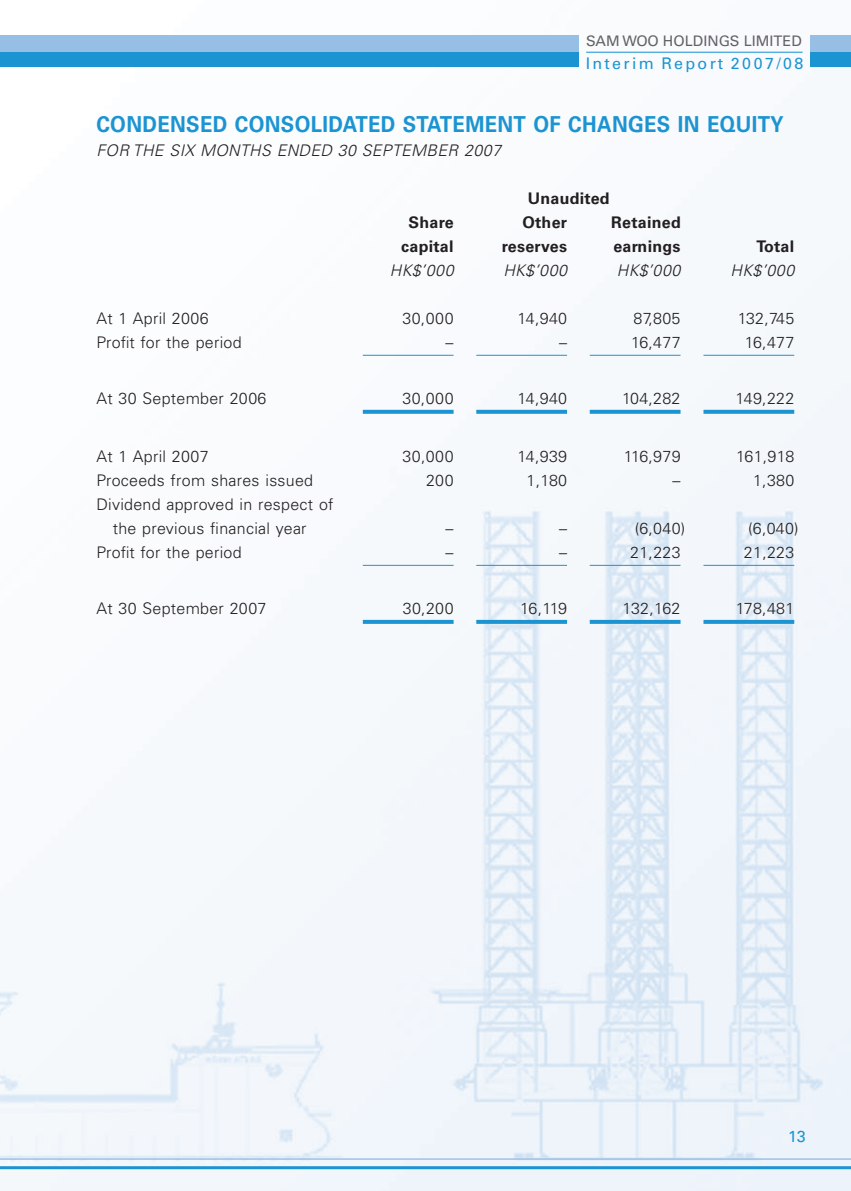
<style>
.page{position:relative;width:851px;height:1191px;background:#fff}
.page>*{position:absolute;margin:0;border:0;box-sizing:border-box;transform-origin:0 0}
.t1{font:700 22px "Univers LT Std";letter-spacing:.015em;color:#1c94d2;scale:.92 1}
.t2{font:300 16px/24px "Univers LT Std";letter-spacing:.015em;color:#231f20}
.t3{font:italic 300 16px "Univers LT Std";letter-spacing:.015em;color:#231f20}
.t4{font:700 16px "Univers LT Std";letter-spacing:.015em;color:#231f20}
.t5{font:16px "Univers LT Std";letter-spacing:.145em;color:#1c94d2}
.t6{font:14.6px "Univers LT Std";color:#636366}
</style>
<div class="page">
<img style="left:0;top:35px;width:850px;height:1156px">
<div style="left:810px;top:35px;width:40px;height:32px;background:#1c94d2"></div>
<div style="left:810px;top:35px;width:40px;height:17px;background:#97bfe6"></div>
<hr style="left:586px;top:52px;width:216px;height:1px;background:#1c94d2">
<div style="left:0;top:35px;width:578px;height:32px;background:#1c94d2"></div>
<div style="left:0;top:35px;width:578px;height:17px;background:#97bfe6"></div>
<hr style="left:0;top:1166px;width:850px;height:3px;background:#1c94d2">
<hr style="left:0;top:1158px;width:850px;height:1px;background:#97bfe6">
<hr style="left:363px;top:355px;width:90px;height:1px;background:#1c94d2">
<hr style="left:476px;top:355px;width:91px;height:1px;background:#1c94d2">
<hr style="left:589px;top:355px;width:91px;height:1px;background:#1c94d2">
<hr style="left:703px;top:355px;width:91px;height:1px;background:#1c94d2">
<svg style="left:363px;top:410px;width:90px;height:4px"></svg>
<svg style="left:476px;top:410px;width:91px;height:4px"></svg>
<svg style="left:589px;top:410px;width:91px;height:4px"></svg>
<svg style="left:703px;top:410px;width:91px;height:4px"></svg>
<hr style="left:363px;top:565px;width:90px;height:1px;background:#1c94d2">
<hr style="left:476px;top:565px;width:91px;height:1px;background:#1c94d2">
<hr style="left:589px;top:565px;width:91px;height:1px;background:#1c94d2">
<hr style="left:703px;top:565px;width:91px;height:1px;background:#1c94d2">
<svg style="left:363px;top:620px;width:90px;height:4px"></svg>
<svg style="left:476px;top:620px;width:91px;height:4px"></svg>
<svg style="left:589px;top:620px;width:91px;height:4px"></svg>
<svg style="left:703px;top:620px;width:91px;height:4px"></svg>
<p class="t6" style="left:586px;top:32px;width:217px">SAM WOO HOLDINGS LIMITED</p>
<p class="t5" style="left:585px;top:54px;width:219px">Interim Report 2007/08</p>
<h1 class="t1" style="left:96px;top:111px;width:748px">CONDENSED CONSOLIDATED STATEMENT OF CHANGES IN EQUITY</h1>
<p class="t3" style="left:96px;top:140px;width:406px">FOR THE SIX MONTHS ENDED 30 SEPTEMBER 2007</p>
<p class="t4" style="left:527px;top:189px;width:83px">Unaudited</p>
<p class="t4" style="left:408px;top:213px;width:47px">Share</p>
<p class="t4" style="left:522px;top:213px;width:46px">Other</p>
<p class="t4" style="left:611px;top:213px;width:71px">Retained</p>
<p class="t4" style="left:401px;top:237px;width:54px">capital</p>
<p class="t4" style="left:502px;top:237px;width:67px">reserves</p>
<p class="t4" style="left:613px;top:237px;width:69px">earnings</p>
<p class="t4" style="left:756px;top:237px;width:39px">Total</p>
<p class="t3" style="left:390px;top:260px;width:65px">HK$’000</p>
<p class="t3" style="left:503px;top:260px;width:65px">HK$’000</p>
<p class="t3" style="left:616px;top:260px;width:65px">HK$’000</p>
<p class="t3" style="left:730px;top:260px;width:65px">HK$’000</p>
<p class="t2" style="left:96px;top:306px;width:114px">At 1 April 2006</p>
<p class="t2" style="left:402px;top:306px;width:52px">30,000</p>
<p class="t2" style="left:517px;top:306px;width:51px">14,940</p>
<p class="t2" style="left:633px;top:306px;width:48px">87,805</p>
<p class="t2" style="left:737px;top:306px;width:58px">132,745</p>
<p class="t2" style="left:96px;top:330px;width:147px">Profit for the period</p>
<p class="t2" style="left:445px;top:330px;width:9px">–</p>
<p class="t2" style="left:559px;top:330px;width:9px">–</p>
<p class="t2" style="left:631px;top:330px;width:51px">16,477</p>
<p class="t2" style="left:744px;top:330px;width:51px">16,477</p>
<p class="t2" style="left:96px;top:386px;width:171px">At 30 September 2006</p>
<p class="t2" style="left:402px;top:386px;width:52px">30,000</p>
<p class="t2" style="left:517px;top:386px;width:51px">14,940</p>
<p class="t2" style="left:622px;top:386px;width:60px">104,282</p>
<p class="t2" style="left:735px;top:386px;width:60px">149,222</p>
<p class="t2" style="left:96px;top:444px;width:114px">At 1 April 2007</p>
<p class="t2" style="left:402px;top:444px;width:52px">30,000</p>
<p class="t2" style="left:517px;top:444px;width:51px">14,939</p>
<p class="t2" style="left:623px;top:444px;width:58px">116,979</p>
<p class="t2" style="left:736px;top:444px;width:60px">161,918</p>
<p class="t2" style="left:96px;top:468px;width:218px">Proceeds from shares issued</p>
<p class="t2" style="left:426px;top:468px;width:29px">200</p>
<p class="t2" style="left:526px;top:468px;width:42px">1,180</p>
<p class="t2" style="left:672px;top:468px;width:9px">–</p>
<p class="t2" style="left:753px;top:468px;width:43px">1,380</p>
<p class="t2" style="left:113px;top:492px;width:222px;text-indent:-16px">Dividend approved in respect of the previous financial year</p>
<p class="t2" style="left:445px;top:516px;width:9px">–</p>
<p class="t2" style="left:559px;top:516px;width:9px">–</p>
<p class="t2" style="left:634px;top:516px;width:52px">(6,040)</p>
<p class="t2" style="left:748px;top:516px;width:52px">(6,040)</p>
<p class="t2" style="left:96px;top:540px;width:147px">Profit for the period</p>
<p class="t2" style="left:445px;top:540px;width:9px">–</p>
<p class="t2" style="left:559px;top:540px;width:9px">–</p>
<p class="t2" style="left:630px;top:540px;width:52px">21,223</p>
<p class="t2" style="left:743px;top:540px;width:52px">21,223</p>
<p class="t2" style="left:96px;top:596px;width:171px">At 30 September 2007</p>
<p class="t2" style="left:403px;top:596px;width:52px">30,200</p>
<p class="t2" style="left:520px;top:596px;width:48px">16,119</p>
<p class="t2" style="left:622px;top:596px;width:59px">132,162</p>
<p class="t2" style="left:735px;top:596px;width:60px">178,481</p>
<p class="t5" style="left:788px;top:1126px;width:9px">13</p>
</div>
